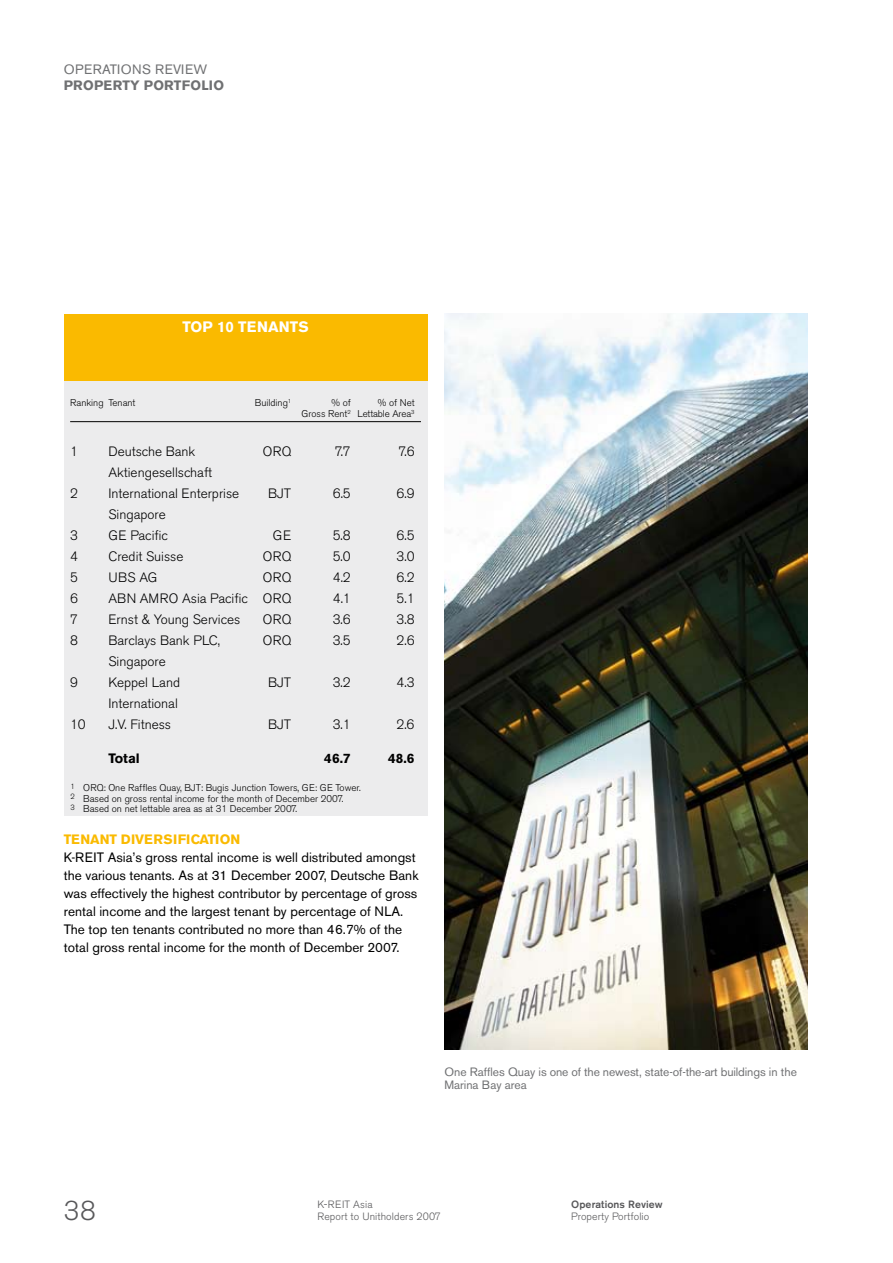
<style>
.page{position:relative;width:893px;height:1263px;background:#fff}
.page>*{position:absolute;margin:0;border:0;box-sizing:border-box;transform-origin:0 0}
.t1{font:300 27px "Akzidenz Grotesk BE";color:#58585a}
.t2{font:700 15px "Akzidenz Grotesk BE";letter-spacing:.005em;color:#fff}
.t3{font:13.5px/18px "Akzidenz Grotesk BE";color:#000}
.t4{font:300 13.5px "Akzidenz Grotesk BE";color:#000}
.t5{font:700 13.5px "Akzidenz Grotesk BE";letter-spacing:.015em;color:#faba00}
.t6{font:700 13.5px "Akzidenz Grotesk BE";letter-spacing:.03em;color:#707173}
.t7{font:13.5px "Akzidenz Grotesk BE";letter-spacing:.01em;color:#707173}
.t8{font:700 13.5px "Akzidenz Grotesk BE";letter-spacing:.01em;color:#000}
.t9{font:12px/13.5px "Akzidenz Grotesk BE";letter-spacing:-.01em;color:#707173}
.t10{font:300 10.5px "Akzidenz Grotesk BE";letter-spacing:.01em;color:#58585a}
.t11{font:500 10.5px "Akzidenz Grotesk BE";letter-spacing:.01em;color:#58585a}
.t12{font:300 9.75px/10.5px "Akzidenz Grotesk BE";color:#000;text-align:right}
</style>
<div class="page">
<div style="left:64px;top:381px;width:363px;height:435px;background:#ececed"></div>
<img style="left:444px;top:313px;width:364px;height:737px">
<hr style="left:70px;top:421px;width:351px;height:1px;background:#000">
<div style="left:64px;top:314px;width:363px;height:67px;background:#faba00"></div>
<p class="t7" style="left:64px;top:61px;width:141px">operatio ns review</p>
<p class="t6" style="left:64px;top:78px;width:160px">PROPERTY PORTFOLIO</p>
<p class="t2" style="left:182px;top:318px;width:125px">TO P 10 TENANTS</p>
<p class="t12" style="left:70px;top:398px;width:67px">Ranking Tenant</p>
<p class="t12" style="left:255px;top:398px;width:36px">Building<sup>1</sup></p>
<p class="t12" style="left:331px;top:398px;width:21px">% of</p>
<p class="t12" style="left:302px;top:398px;width:115px">% of Net<br>Gross Rent<sup>2</sup> Lettable Area<sup>3</sup></p>
<p class="t4" style="left:70px;top:444px;width:8px">1</p>
<p class="t4" style="left:108px;top:444px;width:88px">Deutsche Bank</p>
<p class="t4" style="left:263px;top:444px;width:30px">ORQ</p>
<p class="t4" style="left:335px;top:444px;width:18px">7.7</p>
<p class="t4" style="left:399px;top:444px;width:18px">7.6</p>
<p class="t4" style="left:108px;top:465px;width:105px">Aktiengesellschaft</p>
<p class="t4" style="left:70px;top:486px;width:9px">2</p>
<p class="t4" style="left:108px;top:486px;width:132px">International Enterprise</p>
<p class="t4" style="left:268px;top:486px;width:25px">BJT</p>
<p class="t4" style="left:333px;top:486px;width:19px">6.5</p>
<p class="t4" style="left:397px;top:486px;width:19px">6.9</p>
<p class="t4" style="left:108px;top:507px;width:59px">Singapore</p>
<p class="t4" style="left:70px;top:528px;width:9px">3</p>
<p class="t4" style="left:108px;top:528px;width:61px">GE Pacific</p>
<p class="t4" style="left:273px;top:528px;width:20px">GE</p>
<p class="t4" style="left:333px;top:528px;width:19px">5.8</p>
<p class="t4" style="left:397px;top:528px;width:19px">6.5</p>
<p class="t4" style="left:70px;top:549px;width:9px">4</p>
<p class="t4" style="left:108px;top:549px;width:77px">Credit Suisse</p>
<p class="t4" style="left:263px;top:549px;width:30px">ORQ</p>
<p class="t4" style="left:333px;top:549px;width:19px">5.0</p>
<p class="t4" style="left:397px;top:549px;width:19px">3.0</p>
<p class="t4" style="left:70px;top:570px;width:9px">5</p>
<p class="t4" style="left:108px;top:570px;width:50px">UBS AG</p>
<p class="t4" style="left:263px;top:570px;width:30px">ORQ</p>
<p class="t4" style="left:333px;top:570px;width:19px">4.2</p>
<p class="t4" style="left:397px;top:570px;width:19px">6.2</p>
<p class="t4" style="left:70px;top:591px;width:9px">6</p>
<p class="t4" style="left:108px;top:591px;width:184px">ABN AMRO Asia Pacific ORQ</p>
<p class="t4" style="left:333px;top:591px;width:14px">4.1</p>
<p class="t4" style="left:397px;top:591px;width:14px">5.1</p>
<p class="t4" style="left:70px;top:612px;width:9px">7</p>
<p class="t4" style="left:108px;top:612px;width:133px">Ernst &amp; Young Services</p>
<p class="t4" style="left:263px;top:612px;width:30px">ORQ</p>
<p class="t4" style="left:333px;top:612px;width:19px">3.6</p>
<p class="t4" style="left:397px;top:612px;width:19px">3.8</p>
<p class="t4" style="left:70px;top:633px;width:9px">8</p>
<p class="t4" style="left:108px;top:633px;width:113px">Barclays Bank PLC,</p>
<p class="t4" style="left:263px;top:633px;width:30px">ORQ</p>
<p class="t4" style="left:333px;top:633px;width:19px">3.5</p>
<p class="t4" style="left:397px;top:633px;width:19px">2.6</p>
<p class="t4" style="left:108px;top:654px;width:59px">Singapore</p>
<p class="t4" style="left:70px;top:675px;width:9px">9</p>
<p class="t4" style="left:108px;top:675px;width:73px">Keppel Land</p>
<p class="t4" style="left:268px;top:675px;width:25px">BJT</p>
<p class="t4" style="left:333px;top:675px;width:19px">3.2</p>
<p class="t4" style="left:397px;top:675px;width:19px">4.3</p>
<p class="t4" style="left:108px;top:696px;width:71px">International</p>
<p class="t4" style="left:70px;top:717px;width:17px">1 0</p>
<p class="t4" style="left:108px;top:717px;width:64px">J.V. Fitness</p>
<p class="t4" style="left:268px;top:717px;width:25px">BJT</p>
<p class="t4" style="left:333px;top:717px;width:14px">3.1</p>
<p class="t4" style="left:396px;top:717px;width:19px">2.6</p>
<p class="t8" style="left:70px;top:751px;width:17px">T</p>
<p class="t8" style="left:115px;top:751px;width:27px">OTAL</p>
<p class="t8" style="left:324px;top:751px;width:28px">46.7</p>
<p class="t8" style="left:388px;top:751px;width:28px">48.6</p>
<p class="t12" style="left:70px;top:783px;width:292px;text-align:left"><sup>1</sup> ORQ: One Raffles Quay, BJT: Bugis Junction Towers, GE: GE Tower.<br><sup>2</sup> Based on gross rental income for the month of December 2007.<br><sup>3</sup> Based on net lettable area as at 31 December 2007.</p>
<p class="t5" style="left:64px;top:831px;width:178px">TENANT DIVERS IFICATION</p>
<p class="t3" style="left:64px;top:848px;width:20px">K-REIT</p>
<p class="t3" style="left:64px;top:848px;width:356px;text-indent:44px">Asia’s gross rental income is well distributed amongst the various tenants. As at 31 December 2007, Deutsche Bank was effectively the highest contributor by percentage of gross rental income and the largest tenant by percentage of NLA</p>
<p class="t3" style="left:64px;top:902px;width:341px;text-align:justify;text-indent:336px">.<br>The top ten tenants contributed no more than 46.7% of the total gross rental income for the month of December 2007.</p>
<p class="t9" style="left:444px;top:1065px;width:354px">One Raffles Quay is one of the newest, state-of-the-art buildings in the<br>Marina Bay area</p>
<p class="t10" style="left:317px;top:1198px;width:57px">K-REIT Asia</p>
<h1 class="t1" style="left:64px;top:1196px;width:33px">38</h1>
<p class="t10" style="left:317px;top:1210px;width:125px">Report to Unitholders 2007</p>
<p class="t11" style="left:571px;top:1198px;width:93px">Operations Review</p>
<p class="t10" style="left:571px;top:1211px;width:80px">Property Portfolio</p>
</div>
